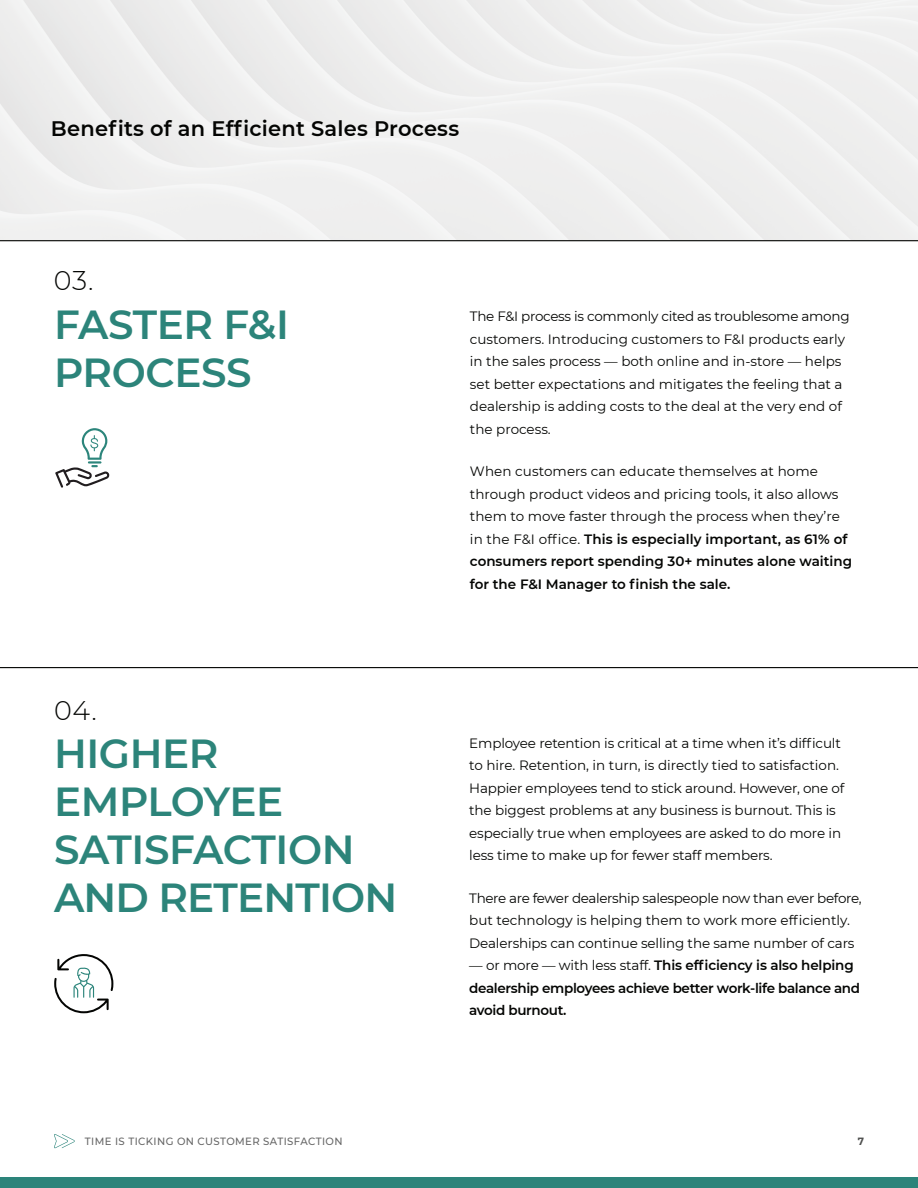
<style>
.page{position:relative;width:918px;height:1188px;background:#fff}
.page>*{position:absolute;margin:0;border:0;box-sizing:border-box;transform-origin:0 0}
.t1{font:600 40.5px/48px "Montserrat";letter-spacing:-.01em;color:#2c847a}
.t2{font:300 27px "Montserrat";color:#040503}
.t3{font:600 21px "Montserrat";letter-spacing:.01em;color:#040503}
.t4{font:13.5px/22.5px "Montserrat";letter-spacing:-.01em;color:#040503}
.t5{font:600 13.5px/22.5px "Montserrat";letter-spacing:-.025em;color:#040503}
.t6{font:500 10.5px "Montserrat";letter-spacing:.04em;color:#666;scale:.96 1}
.t7{font:700 10.5px "Montserrat";color:#4e4f4e;scale:.96 1}
.s1{font-weight:600}
.s2{font-weight:400}
</style>
<div class="page">
<div style="left:0;top:1177px;width:918px;height:11px;background:#2c847a"></div>
<hr style="left:0;top:667px;width:918px;height:1px;background:#040503">
<hr style="left:0;top:240px;width:918px;height:1px;background:#040503">
<svg style="left:54px;top:1134px;width:21px;height:14px"></svg>
<svg style="left:55px;top:428px;width:54px;height:60px"></svg>
<svg style="left:54px;top:954px;width:59px;height:59px"></svg>
<h3 class="t3" style="left:51px;top:113px;width:410px">Benefits of an Efficient Sales Process</h3>
<h2 class="t2" style="left:54px;top:262px;width:41px">03.</h2>
<h1 class="t1" style="left:54px;top:299px;width:236px">FASTER F&amp;I<br>PROCESS</h1>
<h2 class="t2" style="left:54px;top:692px;width:44px">04.</h2>
<h1 class="t1" style="left:54px;top:727px;width:345px">HIGHER<br>EMPLOYEE<br>SATISFACTION<br>AND RETENTION</h1>
<p class="t6" style="left:85px;top:1134px;width:270px">TIME IS TICKING ON CUSTOMER SATISFACTION</p>
<p class="t4" style="left:470px;top:305px;width:381px">The F&amp;I process is commonly cited as troublesome among customers. Introducing customers to F&amp;I products early in the sales process — both online and in-store — helps set better expectations and mitigates the feeling that a dealership is adding costs to the deal at the very end of the process.</p>
<p class="t4" style="left:470px;top:460px;width:384px">When customers can educate themselves at home through product videos and pricing tools, it also allows them to move faster through the process when they’re in the F&amp;I office. <span class="s1">This is especially important, as 61% of consumers report spending 30+ minutes alone waiting for the F&amp;I Manager to finish the sale.</span></p>
<p class="t4" style="left:469px;top:731px;width:377px">Employee retention is critical at a time when it’s difficult to hire. Retention, in turn, is directly tied to satisfaction.<br>Happier employees tend to stick around. However, one of the biggest problems at any business is burnout. This is especially true when employees are asked to do more in less time to make up for fewer staff members.</p>
<p class="t4" style="left:469px;top:886px;width:394px">There are fewer dealership salespeople now than ever before, but technology is helping them to work more efficiently.<br>Dealerships can continue selling the same number of cars</p>
<p class="t5" style="left:469px;top:954px;width:392px"><span class="s2">— or more — with less staff.</span> This efficiency is also helping dealership employees achieve better work-life balance and avoid burnout.</p>
<p class="t7" style="left:858px;top:1133px;width:8px">7</p>
</div>
